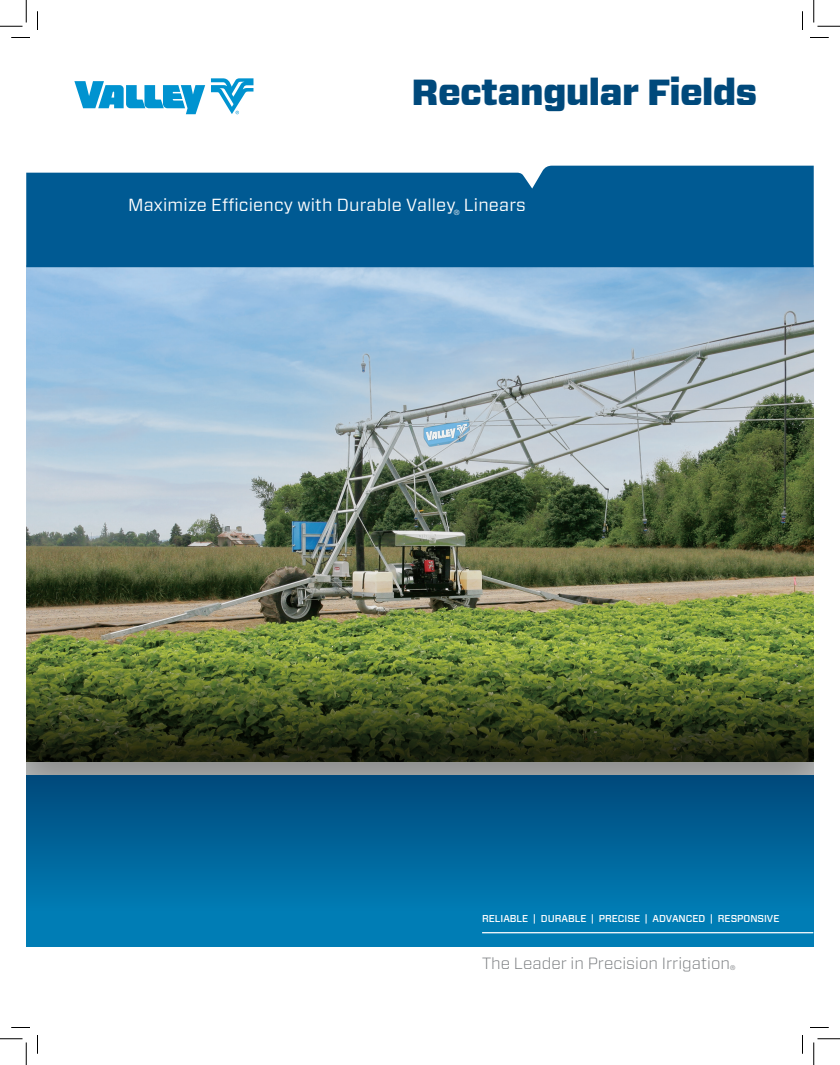
<style>
.page{position:relative;width:840px;height:1065px;background:#fff}
.page>*{position:absolute;margin:0;border:0;box-sizing:border-box;transform-origin:0 0}
.t1{font:900 36.25px "Forza";letter-spacing:-.02em;color:#00497b}
.t2{font:17.5px "Forza";letter-spacing:.01em;color:#fff}
.t3{font:300 16.25px "Forza";color:#787b7e}
.t4{font:500 10px "Forza";color:#fff}
.t5{font:300 7.25px "Helvetica Neue LT Pro";color:#fff}
.t6{font:300 6.5px "Helvetica Neue LT Pro";color:#787b7e}
</style>
<div class="page">
<div style="left:26px;top:250px;width:788px;height:561px;background:#979898"></div>
<img style="left:26px;top:267px;width:788px;height:383px">
<svg style="left:26px;top:650px;width:788px;height:112px;background:#445322"></svg>
<div style="left:26px;top:775px;width:788px;height:172px;background:#007db5"></div>
<div style="left:26px;top:775px;width:788px;height:136px;background:linear-gradient(to bottom,#00487a,#007cb4)"></div>
<hr style="left:482px;top:932px;width:331px;height:1px;background:#fff">
<div style="left:26px;top:166px;width:788px;height:101px;background:#005a93"></div>
<svg style="left:211px;top:78px;width:42px;height:36px"></svg>
<svg style="left:74px;top:81px;width:131px;height:33px"></svg>
<svg style="left:11px;top:37px;width:19px;height:1px"></svg>
<svg style="left:810px;top:37px;width:19px;height:1px"></svg>
<svg style="left:11px;top:1027px;width:19px;height:1px"></svg>
<svg style="left:810px;top:1027px;width:19px;height:1px"></svg>
<svg style="left:37px;top:11px;width:1px;height:19px"></svg>
<svg style="left:37px;top:1035px;width:1px;height:19px"></svg>
<svg style="left:802px;top:11px;width:1px;height:19px"></svg>
<svg style="left:802px;top:1035px;width:1px;height:19px"></svg>
<svg style="left:0;top:0;width:27px;height:27px"></svg>
<svg style="left:0;top:1039px;width:27px;height:26px"></svg>
<svg style="left:814px;top:0;width:26px;height:27px"></svg>
<svg style="left:814px;top:1039px;width:26px;height:26px"></svg>
<h1 class="t1" style="left:411px;top:68px;width:348px">Rectangular Fields</h1>
<h2 class="t2" style="left:128px;top:193px;width:329px">Maximize Efficiency with Durable Valley</h2>
<p class="t5" style="left:454px;top:208px;width:7px">®</p>
<h2 class="t2" style="left:464px;top:193px;width:63px">Linears</h2>
<p class="t4" style="left:482px;top:912px;width:299px">RELIABLE | DURABLE | PRECISE | ADVANCED | RESPONSIVE</p>
<h3 class="t3" style="left:482px;top:952px;width:249px">The Leader in Precision Irrigation</h3>
<p class="t6" style="left:730px;top:964px;width:7px">®</p>
</div>
